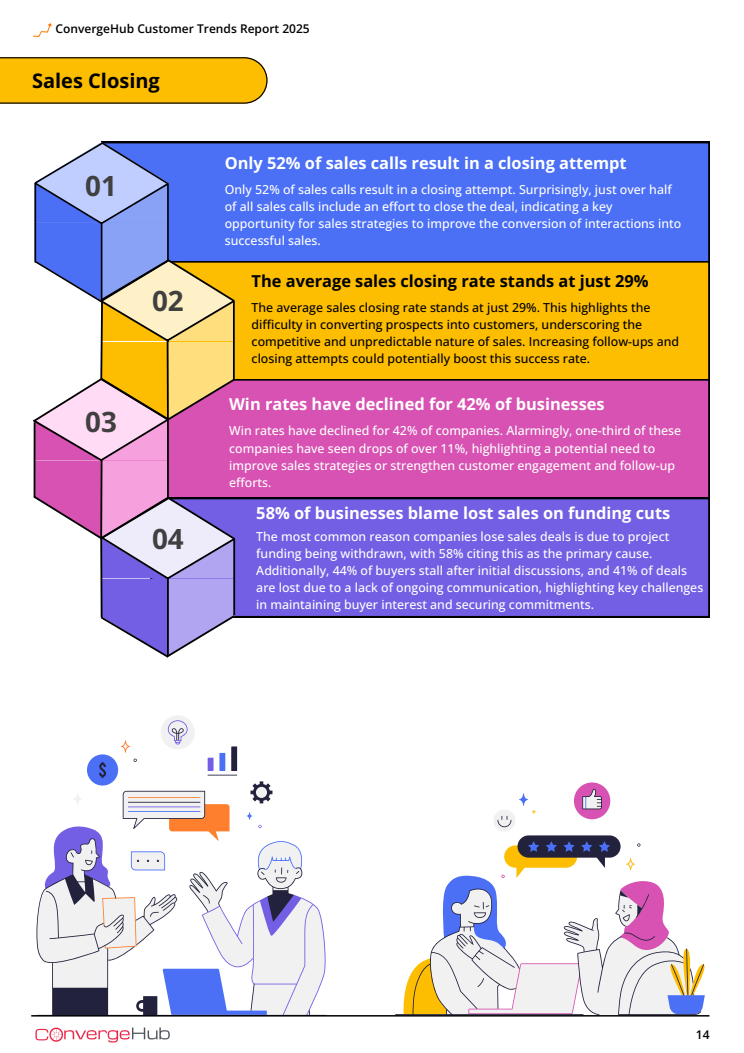
<style>
.page{position:relative;width:744px;height:1053px;background:#fff}
.page>*{position:absolute;margin:0;border:0;box-sizing:border-box;transform-origin:0 0}
.t1{font:700 27.8px "Open Sans";color:#404040}
.t2{font:700 20px "Open Sans";color:#000}
.t3{font:700 16.4px "Open Sans";color:#fff}
.t4{font:700 16.4px "Open Sans";color:#000}
.t5{font:500 12.4px/17.1px "Open Sans";color:#fff}
.t6{font:500 12.4px/17.1px "Open Sans";color:#000}
.t7{font:600 12px "Open Sans";color:#000}
</style>
<div class="page">
<svg style="left:0;top:57px;width:268px;height:47px;background:#efb405"></svg>
<div style="left:237px;top:142px;width:473px;height:119px;background:#4b70f6"></div>
<div style="left:237px;top:261px;width:473px;height:118px;background:#fdbd00"></div>
<div style="left:237px;top:379px;width:473px;height:119px;background:#d752b2"></div>
<div style="left:237px;top:498px;width:473px;height:119px;background:#735fe4"></div>
<svg style="left:33px;top:141px;width:204px;height:517px"></svg>
<hr style="left:167px;top:184px;width:2px;height:76px;background:#000">
<hr style="left:101px;top:222px;width:1px;height:79px;background:#000">
<hr style="left:35px;top:183px;width:1px;height:79px;background:#000">
<svg style="left:36px;top:728px;width:290px;height:286px"></svg>
<hr style="left:31px;top:1014px;width:678px;height:2px;background:#000">
<svg style="left:403px;top:788px;width:301px;height:226px"></svg>
<img style="left:35px;top:1027px;width:135px;height:15px">
<svg style="left:32px;top:23px;width:20px;height:14px"></svg>
<p class="t7" style="left:56px;top:20px;width:256px">ConvergeHub Customer Trends Report 2025</p>
<p class="t2" style="left:32px;top:67px;width:129px">Sales Closing</p>
<p class="t1" style="left:85px;top:166px;width:33px">01</p>
<p class="t1" style="left:152px;top:282px;width:33px">02</p>
<p class="t1" style="left:85px;top:402px;width:33px">03</p>
<p class="t1" style="left:152px;top:519px;width:33px">04</p>
<h1 class="t3" style="left:225px;top:151px;width:403px">Only 52% of sales calls result in a closing attempt</h1>
<p class="t5" style="left:225px;top:181px;width:458px">Only 52% of sales calls result in a closing attempt. Surprisingly, just over half of all sales calls include an effort to close the deal, indicating a key opportunity for sales strategies to improve the conversion of interactions into successful sales.</p>
<p class="t4" style="left:252px;top:269px;width:399px">The average sales closing rate stands at just 29%</p>
<p class="t6" style="left:252px;top:298px;width:429px">The average sales closing rate stands at just 29%. This highlights the difficulty in converting prospects into customers, underscoring the competitive and unpredictable nature of sales. Increasing follow-ups and closing attempts could potentially boost this success rate.</p>
<p class="t3" style="left:229px;top:393px;width:377px">Win rates have declined for 42% of businesses</p>
<p class="t5" style="left:229px;top:422px;width:454px">Win rates have declined for 42% of companies. Alarmingly, one-third of these companies have seen drops of over 11%, highlighting a potential need to improve sales strategies or strengthen customer engagement and follow-up efforts.</p>
<p class="t3" style="left:256px;top:501px;width:415px">58% of businesses blame lost sales on funding cuts</p>
<p class="t5" style="left:256px;top:527px;width:449px">The most common reason companies lose sales deals is due to project funding being withdrawn, with 58% citing this as the primary cause.<br>Additionally, 44% of buyers stall after initial discussions, and 41% of deals are lost due to a lack of ongoing communication, highlighting key challenges in maintaining buyer interest and securing commitments.</p>
<p class="t7" style="left:696px;top:1026px;width:15px">14</p>
</div>
